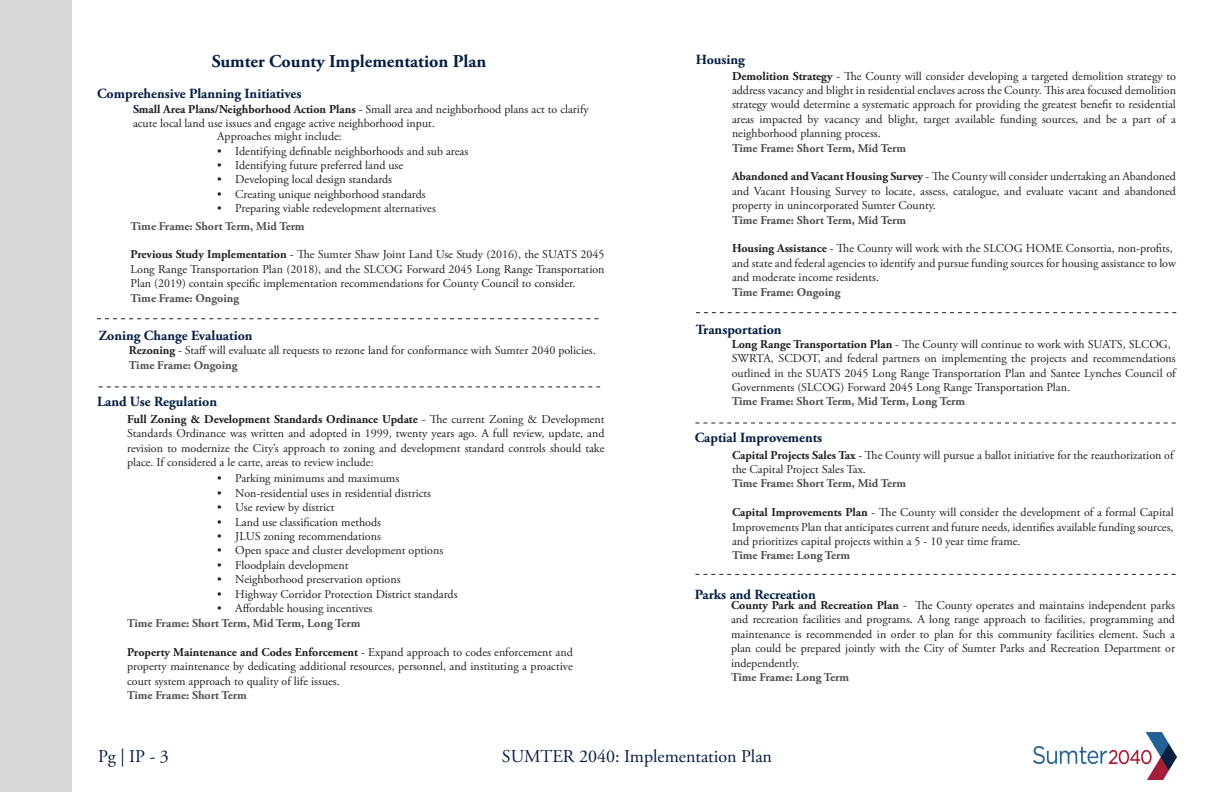
<style>
.page{position:relative;width:1224px;height:792px;background:#fff}
.page>*{position:absolute;margin:0;border:0;box-sizing:border-box;transform-origin:0 0}
.t1{font:18px "Adobe Garamond Pro";color:#041e42}
.t2{font:700 18px "Adobe Garamond Pro";color:#041e42}
.t3{font:700 14px "Adobe Garamond Pro";color:#041e42}
.t4{font:12px/14.4px "Adobe Garamond Pro";color:#231f20;text-align:justify}
.t5{font:700 12px "Adobe Garamond Pro";color:#505052}
.s1{font-weight:700;color:#041e42}
.s2{font-weight:700}
.s3{color:#041e42}
</style>
<div class="page">
<img style="left:1034px;top:733px;width:142px;height:47px">
<div style="left:0;top:0;width:72px;height:792px;background:#d6d8d8"></div>
<svg style="left:97px;top:318px;width:501px;height:1px"></svg>
<svg style="left:99px;top:386px;width:501px;height:1px"></svg>
<svg style="left:696px;top:312px;width:480px;height:1px"></svg>
<svg style="left:695px;top:423px;width:481px;height:1px"></svg>
<svg style="left:695px;top:574px;width:481px;height:1px"></svg>
<p class="t2" style="left:212px;top:51px;width:276px">Sumter County Implementation Plan</p>
<p class="t3" style="left:97px;top:86px;width:206px">Comprehensive Planning Initiatives</p>
<p class="t4" style="left:133px;top:102px;width:457px"><span class="s1">S</span><span class="s2">mall Area Plans/Neighborhood Action Plans</span> - Small area and neighborhood plans act to clarify acute local land use issues and engage active neighborhood input.</p>
<p class="t4" style="left:217px;top:130px;width:126px">Approaches might include:</p>
<p class="t4" style="left:217px;top:144px;width:253px">• Identifying definable neighborhoods and sub areas</p>
<p class="t4" style="left:217px;top:159px;width:187px">• Identifying future preferred land use</p>
<p class="t4" style="left:217px;top:173px;width:176px">• Developing local design standards</p>
<p class="t4" style="left:217px;top:187px;width:210px">• Creating unique neighborhood standards</p>
<p class="t4" style="left:217px;top:202px;width:220px">• Preparing viable redevelopment alternatives</p>
<p class="t5" style="left:131px;top:219px;width:176px">Time Frame: Short Term, Mid Term</p>
<p class="t4" style="left:131px;top:248px;width:476px"><span class="s2">Previous Study Implementation</span> - The Sumter Shaw Joint Land Use Study (2016), the SUATS 2045<br>Long Range Transportation Plan (2018), and the SLCOG Forward 2045 Long Range Transportation Plan (2019) contain specific implementation recommendations for County Council to consider.</p>
<p class="t5" style="left:131px;top:291px;width:110px">Time Frame: Ongoing</p>
<p class="t3" style="left:99px;top:327px;width:155px">Zoning Change Evaluation</p>
<p class="t4" style="left:129px;top:344px;width:468px"><span class="s2">Rezoning</span> - Staff will evaluate all requests to rezone land for conformance with Sumter 2040 policies.</p>
<p class="t5" style="left:129px;top:358px;width:110px">Time Frame: Ongoing</p>
<p class="t3" style="left:97px;top:394px;width:122px">Land Use Regulation</p>
<p class="t4" style="left:127px;top:412px;width:479px"><span class="s2">Full Zoning &amp; Development Standards Ordinance Update</span> - The current Zoning &amp; Development Standards Ordinance was written and adopted in 1999, twenty years ago. A full review, update, and revision to modernize the City’s approach to zoning and development standard controls should take place. If considered a le carte, areas to review include:</p>
<p class="t4" style="left:217px;top:472px;width:183px">• Parking minimums and maximums</p>
<p class="t4" style="left:217px;top:486px;width:215px">• Non-residential uses in residential districts</p>
<p class="t4" style="left:217px;top:501px;width:119px">• Use review by district</p>
<p class="t4" style="left:217px;top:515px;width:165px">• Land use classification methods</p>
<p class="t4" style="left:217px;top:529px;width:165px">• JLUS zoning recommendations</p>
<p class="t4" style="left:217px;top:544px;width:227px">• Open space and cluster development options</p>
<p class="t4" style="left:217px;top:558px;width:133px">• Floodplain development</p>
<p class="t4" style="left:217px;top:573px;width:185px">• Neighborhood preservation options</p>
<p class="t4" style="left:217px;top:587px;width:242px">• Highway Corridor Protection District standards</p>
<p class="t4" style="left:217px;top:601px;width:157px">• Affordable housing incentives</p>
<p class="t5" style="left:127px;top:616px;width:235px">Time Frame: Short Term, Mid Term, Long Term</p>
<p class="t4" style="left:127px;top:645px;width:447px"><span class="s2">Property Maintenance and Codes Enforcement</span> - Expand approach to codes enforcement and property maintenance by dedicating additional resources, personnel, and instituting a proactive court system approach to quality of life issues.</p>
<p class="t5" style="left:127px;top:688px;width:121px">Time Frame: Short Term</p>
<p class="t3" style="left:696px;top:51px;width:51px">Housing</p>
<p class="t4" style="left:732px;top:69px;width:445px"><span class="s2">Demolition Strategy</span> - The County will consider developing a targeted demolition strategy to address vacancy and blight in residential enclaves across the County. This area focused demolition strategy would determine a systematic approach for providing the greatest benefit to residential areas impacted by vacancy and blight, target available funding sources, and be a part of a neighborhood planning process.</p>
<p class="t5" style="left:732px;top:141px;width:176px">Time Frame: Short Term, Mid Term</p>
<p class="t4" style="left:732px;top:170px;width:446px"><span class="s2">Abandoned and Vacant Housing Survey</span> - The County will consider undertaking an Abandoned and Vacant Housing Survey to locate, assess, catalogue, and evaluate vacant and abandoned property in unincorporated Sumter County.</p>
<p class="t5" style="left:732px;top:213px;width:176px">Time Frame: Short Term, Mid Term</p>
<p class="t4" style="left:732px;top:242px;width:445px;text-align:left"><span class="s2">Housing Assistance</span> - The County will work with the SLCOG HOME Consortia, non-profits, and state and federal agencies to identify and pursue funding sources for housing assistance to low and moderate income residents.</p>
<p class="t5" style="left:732px;top:285px;width:110px">Time Frame: Ongoing</p>
<p class="t3" style="left:696px;top:321px;width:87px">Transportation</p>
<p class="t4" style="left:732px;top:337px;width:446px;text-align:left"><span class="s2">Long Range Transportation Plan</span> - The County will continue to work with SUATS, SLCOG, SWRTA, SCDOT, and federal partners on implementing the projects and recommendations outlined in the SUATS 2045 Long Range Transportation Plan and Santee Lynches Council of Governments (SLCOG) Forward 2045 Long Range Transportation Plan.</p>
<p class="t5" style="left:732px;top:395px;width:235px">Time Frame: Short Term, Mid Term, Long Term</p>
<p class="t3" style="left:695px;top:430px;width:129px">Captial Improvements</p>
<p class="t4" style="left:732px;top:448px;width:443px"><span class="s2">Capital Projects Sales Tax</span> - The County will pursue a ballot initiative for the reauthorization of the Capital Project Sales Tax.</p>
<p class="t5" style="left:732px;top:477px;width:176px">Time Frame: Short Term, Mid Term</p>
<p class="t4" style="left:732px;top:506px;width:443px"><span class="s2">Capital Improvements Plan</span> - The County will consider the development of a formal Capital Improvements Plan that anticipates current and future needs, identifies available funding sources, and prioritizes capital projects within a 5 - 10 year time frame.</p>
<p class="t5" style="left:732px;top:549px;width:120px">Time Frame: Long Term</p>
<p class="t3" style="left:695px;top:586px;width:122px">Parks and Recreation</p>
<p class="t4" style="left:731px;top:598px;width:446px"><span class="s2">County Park and Recreation Plan</span> <span class="s3">-</span> The County operates and maintains independent parks and recreation facilities and programs. A long range approach to facilities, programming and maintenance is recommended in order to plan for this community facilities element. Such a plan could be prepared jointly with the City of Sumter Parks and Recreation Department or independently.</p>
<p class="t5" style="left:731px;top:670px;width:120px">Time Frame: Long Term</p>
<p class="t1" style="left:98px;top:745px;width:72px">Pg | IP - 3</p>
<h1 class="t1" style="left:502px;top:745px;width:272px">SUMTER 2040: Implementation Plan</h1>
</div>
